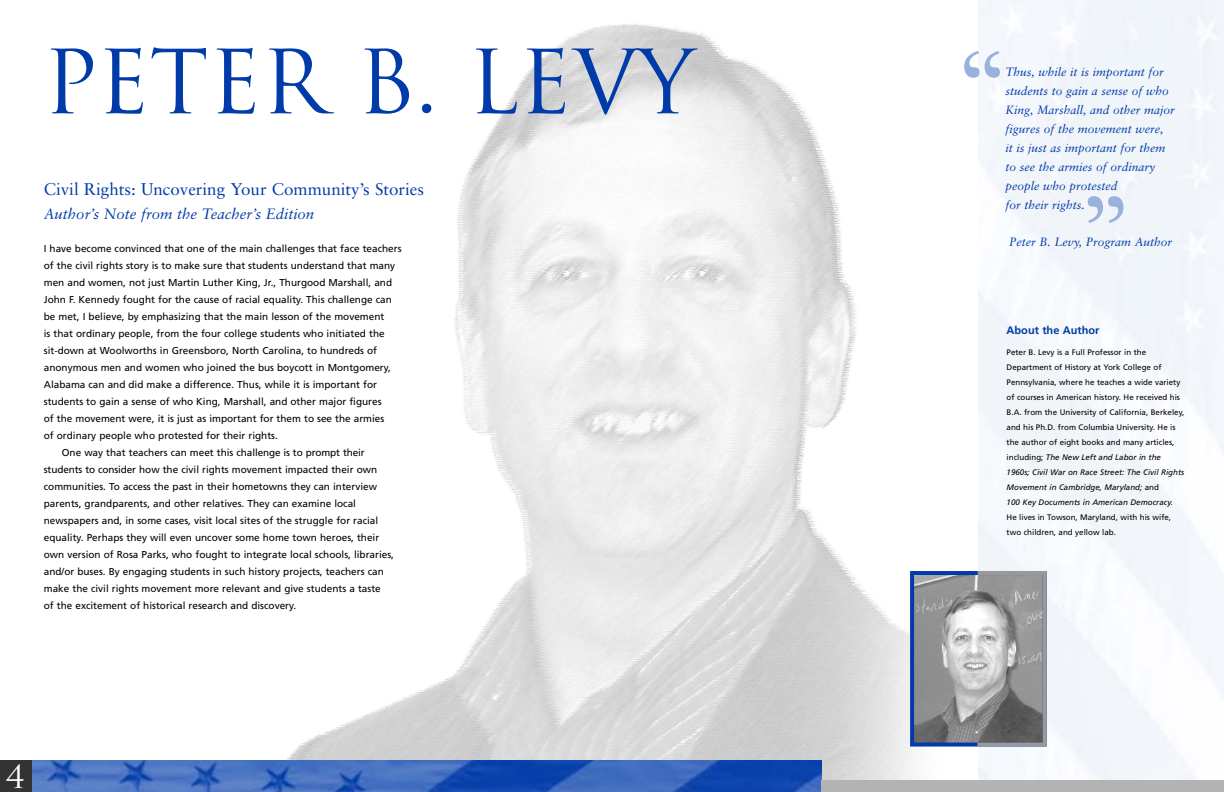
<style>
.page{position:relative;width:1224px;height:792px;background:#fff}
.page>*{position:absolute;margin:0;border:0;box-sizing:border-box;transform-origin:0 0}
.t1{font:100px "Sabon Roman SC";color:#99b1dc}
.t2{font:86px "Trajan";color:#003ba9}
.t3{font:31.4px "Trajan";color:#fff}
.t4{font:17px "Sabon";color:#003ba9}
.t5{font:italic 15px "Sabon";color:#003ba9}
.t6{font:italic 12px/19px "Sabon";color:#003ba9}
.t7{font:700 11px "Frutiger";color:#003ba9}
.t8{font:10px "Frutiger";color:#000}
.t9{font:8px/15px "Frutiger";color:#000}
.s1{font-style:italic}
</style>
<div class="page">
<img style="left:287px;top:24px;width:630px;height:756px">
<img style="left:32px;top:760px;width:789px;height:32px">
<div style="left:821px;top:780px;width:403px;height:12px;background:#b3b3b3"></div>
<img style="left:915px;top:576px;width:127px;height:166px">
<div style="left:910px;top:571px;width:137px;height:176px;border:4px solid #003ba9"></div>
<hr style="left:978px;top:571px;width:68px;height:4px;background:#999">
<svg style="left:1043px;top:571px;width:4px;height:172px"></svg>
<svg style="left:977px;top:743px;width:70px;height:4px"></svg>
<div style="left:0;top:760px;width:32px;height:32px;background:#333"></div>
<h2 class="t2" style="left:43px;top:33px;width:653px">PETER B. LEVY</h2>
<h3 class="t4" style="left:44px;top:182px;width:382px">Civil Rights: Uncovering Your Community’s Stories</h3>
<h3 class="t5" style="left:44px;top:208px;width:272px">Author’s Note from the Teacher’s Edition</h3>
<p class="t8" style="left:44px;top:245px;width:359px">I have become convinced that one of the main challenges that face teachers</p>
<p class="t8" style="left:44px;top:262px;width:353px">of the civil rights story is to make sure that students understand that many</p>
<p class="t8" style="left:44px;top:279px;width:350px">men and women, not just Martin Luther King, Jr., Thurgood Marshall, and</p>
<p class="t8" style="left:44px;top:296px;width:350px">John F. Kennedy fought for the cause of racial equality. This challenge can</p>
<p class="t8" style="left:44px;top:313px;width:342px">be met, I believe, by emphasizing that the main lesson of the movement</p>
<p class="t8" style="left:44px;top:330px;width:342px">is that ordinary people, from the four college students who initiated the</p>
<p class="t8" style="left:44px;top:347px;width:335px">sit-down at Woolworths in Greensboro, North Carolina, to hundreds of</p>
<p class="t8" style="left:44px;top:364px;width:349px">anonymous men and women who joined the bus boycott in Montgomery,</p>
<p class="t8" style="left:44px;top:381px;width:335px">Alabama can and did make a difference. Thus, while it is important for</p>
<p class="t8" style="left:44px;top:398px;width:339px">students to gain a sense of who King, Marshall, and other major figures</p>
<p class="t8" style="left:44px;top:415px;width:342px">of the movement were, it is just as important for them to see the armies</p>
<p class="t8" style="left:44px;top:432px;width:236px">of ordinary people who protested for their rights.</p>
<p class="t8" style="left:62px;top:449px;width:304px">One way that teachers can meet this challenge is to prompt their</p>
<p class="t8" style="left:44px;top:466px;width:335px">students to consider how the civil rights movement impacted their own</p>
<p class="t8" style="left:44px;top:483px;width:335px">communities. To access the past in their hometowns they can interview</p>
<p class="t8" style="left:44px;top:500px;width:314px">parents, grandparents, and other relatives. They can examine local</p>
<p class="t8" style="left:44px;top:517px;width:336px">newspapers and, in some cases, visit local sites of the struggle for racial</p>
<p class="t8" style="left:44px;top:534px;width:337px">equality. Perhaps they will even uncover some home town heroes, their</p>
<p class="t8" style="left:44px;top:551px;width:352px">own version of Rosa Parks, who fought to integrate local schools, libraries,</p>
<p class="t8" style="left:44px;top:568px;width:341px">and/or buses. By engaging students in such history projects, teachers can</p>
<p class="t8" style="left:44px;top:585px;width:338px">make the civil rights movement more relevant and give students a taste</p>
<p class="t8" style="left:44px;top:602px;width:254px">of the excitement of historical research and discovery.</p>
<h3 class="t3" style="left:5px;top:758px;width:22px">4</h3>
<h1 class="t1" style="left:954px;top:44px;width:57px">“</h1>
<p class="t6" style="left:1006px;top:63px;width:171px">Thus, while it is important for students to gain a sense of who<br>King, Marshall, and other major figures of the movement were,<br>it is just as important for them to see the armies of ordinary people who protested<br>for their rights.</p>
<p class="t6" style="left:1009px;top:233px;width:164px">Peter B. Levy, Program Author</p>
<h1 class="t1" style="left:1078px;top:190px;width:57px">”</h1>
<p class="t7" style="left:1007px;top:326px;width:94px">About the Author</p>
<p class="t9" style="left:1007px;top:345px;width:179px">Peter B. Levy is a Full Professor in the Department of History at York College of Pennsylvania, where he teaches a wide variety of courses in American history. He received his B.A. from the University of California, Berkeley, and his Ph.D. from Columbia University. He is the author of eight books and many articles, including; <span class="s1">The New Left and Labor in the 1960s; Civil War on Race Street: The Civil Rights Movement in Cambridge, Maryland;</span> and<br><span class="s1">100 Key Documents in American Democracy.</span></p>
<p class="t9" style="left:1007px;top:510px;width:166px">He lives in Towson, Maryland, with his wife, two children, and yellow lab.</p>
</div>
